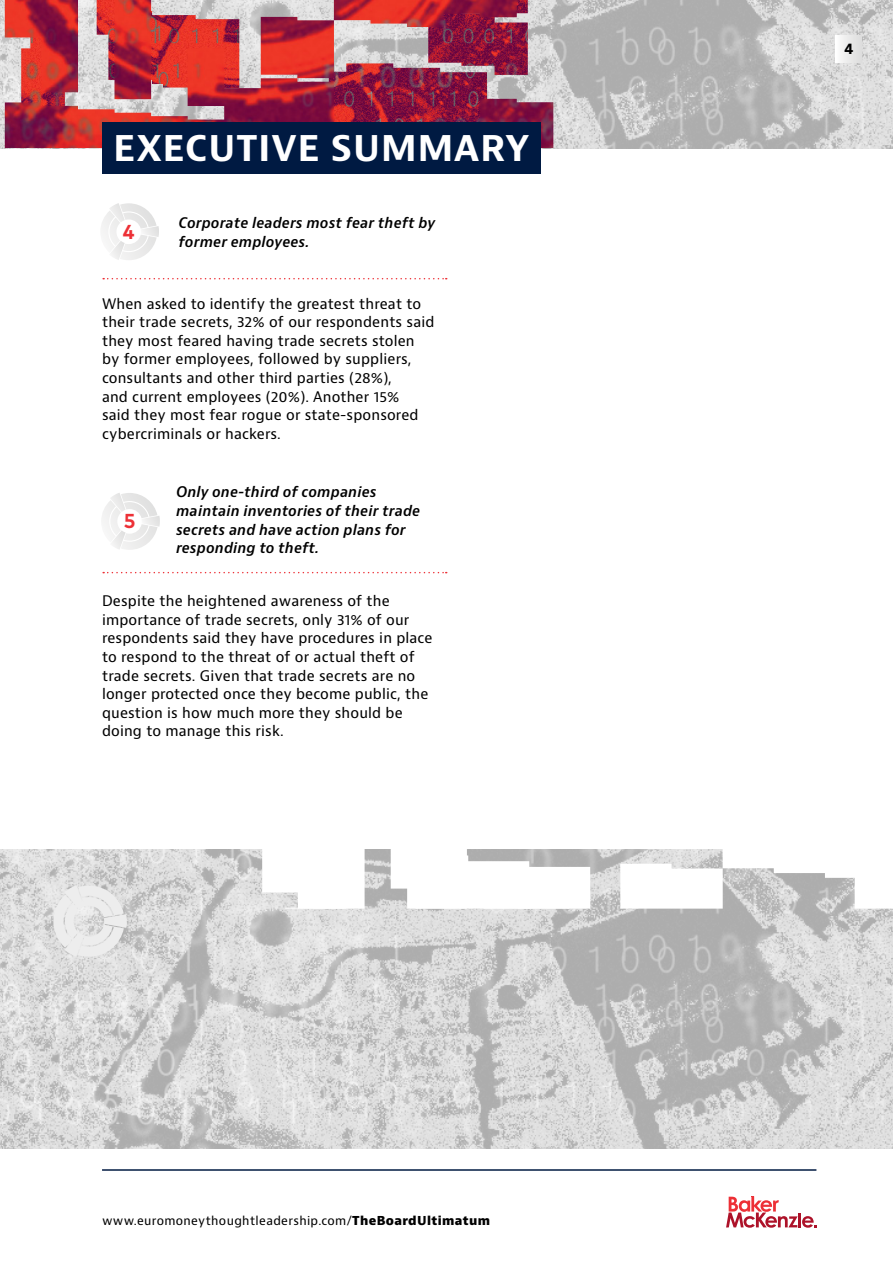
<style>
.page{position:relative;width:893px;height:1263px;background:#fff}
.page>*{position:absolute;margin:0;border:0;box-sizing:border-box;transform-origin:0 0}
.t1{font:700 34.5px "Baker Mc Kenzie Bernini";color:#fff}
.t2{font:700 20.1px "Mark Pro";color:#ed3036}
.t3{font:700 15px "Baker Mc Kenzie Bernini";color:#000}
.t4{font:14.25px/18.6px "Baker Mc Kenzie Bernini";letter-spacing:.01em;color:#000}
.t5{font:italic 600 14.25px/18.6px "Baker Mc Kenzie Bernini";letter-spacing:.01em;color:#000}
.t6{font:12px "Baker Mc Kenzie Bernini";letter-spacing:.03em;color:#000}
.s1{font-stretch:expanded}
</style>
<div class="page">
<img style="left:0;top:0;width:893px;height:148px">
<img style="left:5px;top:0;width:548px;height:148px">
<hr style="left:102px;top:1169px;width:714px;height:2px;background:#001a42">
<div style="left:102px;top:122px;width:439px;height:52px;background:#001a42"></div>
<svg style="left:726px;top:1196px;width:91px;height:32px"></svg>
<div style="left:836px;top:35px;width:26px;height:27px;background:linear-gradient(to right,#fbfbfb,#ddd)"></div>
<svg style="left:101px;top:203px;width:58px;height:57px"></svg>
<svg style="left:102px;top:493px;width:58px;height:57px"></svg>
<img style="left:0;top:849px;width:893px;height:299px">
<svg style="left:167px;top:849px;width:95px;height:60px;background:#d2d2d2"></svg>
<svg style="left:262px;top:849px;width:631px;height:60px"></svg>
<svg style="left:53px;top:885px;width:74px;height:72px;background:#e4e4e4"></svg>
<svg style="left:103px;top:278px;width:344px;height:1px"></svg>
<svg style="left:103px;top:572px;width:344px;height:1px"></svg>
<h1 class="t1" style="left:114px;top:126px;width:416px">EXECUTIVE SUMMARY</h1>
<h2 class="t2" style="left:123px;top:216px;width:13px">4</h2>
<p class="t5" style="left:179px;top:214px;width:258px">Corporate leaders most fear theft by former employees.</p>
<p class="t4" style="left:102px;top:294px;width:334px">When asked to identify the greatest threat to their trade secrets, 32% of our respondents said they most feared having trade secrets stolen by former employees, followed by suppliers, consultants and other third parties (28%),<br>and current employees (20%). Another 15%<br>said they most fear rogue or state-sponsored cybercriminals or hackers.</p>
<h2 class="t2" style="left:124px;top:506px;width:13px">5</h2>
<p class="t5" style="left:176px;top:483px;width:246px">Only one-third of companies maintain inventories of their trade secrets and have action plans for responding to theft.</p>
<p class="t4" style="left:102px;top:592px;width:332px">Despite the heightened awareness of the importance of trade secrets, only 31% of our respondents said they have procedures in place to respond to the threat of or actual theft of trade secrets. Given that trade secrets are no longer protected once they become public, the question is how much more they should be doing to manage this risk.</p>
<p class="t6" style="left:102px;top:1212px;width:390px">www.euromoneythoughtleadership.com/<span class="s1">TheBoardUltimatum</span></p>
<p class="t3" style="left:844px;top:39px;width:11px">4</p>
</div>
